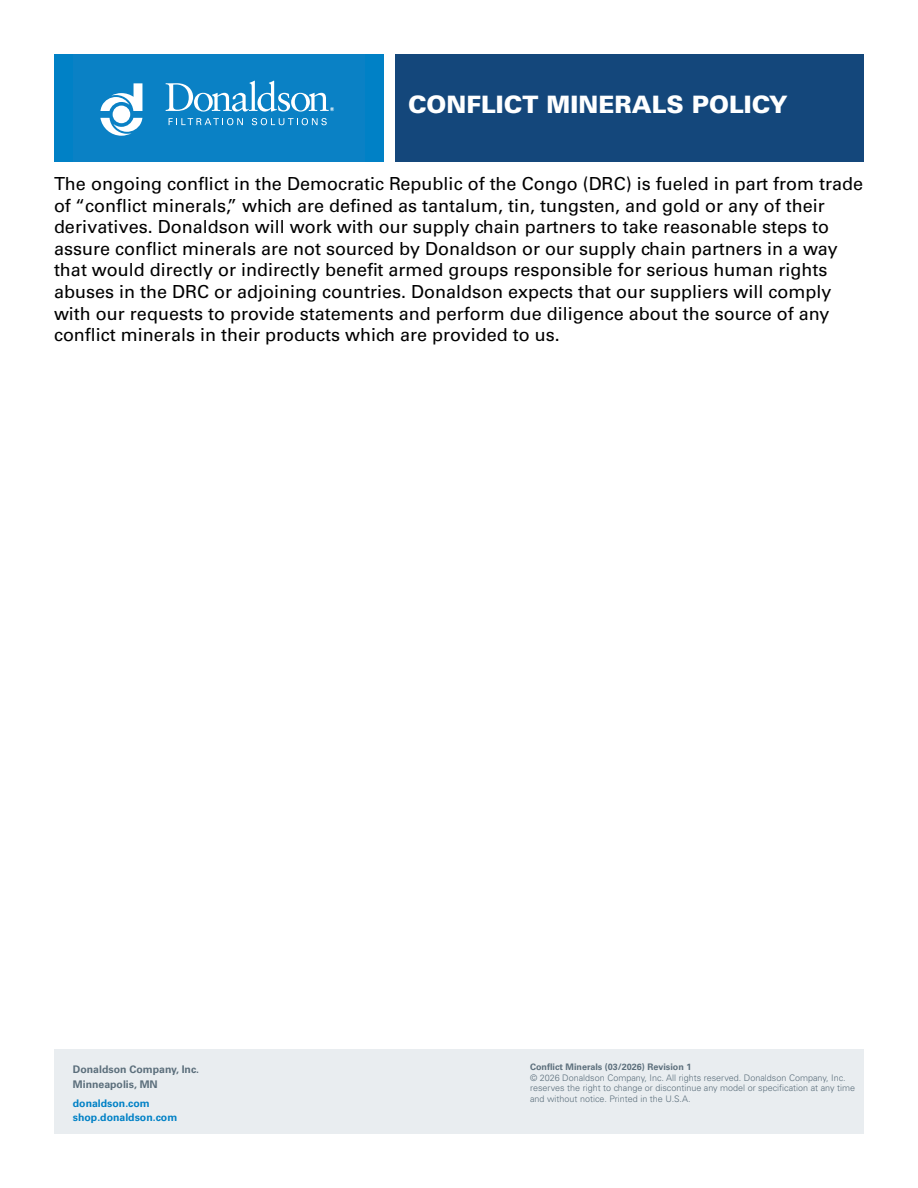
<style>
.page{position:relative;width:918px;height:1188px;background:#fff}
.page>*{position:absolute;margin:0;border:0;box-sizing:border-box;transform-origin:0 0}
.t1{font:900 24px "Univers LT Std";color:#fff}
.t2{font:18px/21.6px "Univers LT Std";color:#000}
.t3{font:700 10.5px/15px "Univers LT Std";color:#5c6f7c}
.t4{font:700 10.5px/13.5px "Univers LT Std";color:#0081c6}
.t5{font:300 9px/10.5px "Univers LT Std";color:#5c6f7c}
.t6{font:700 9px "Univers LT Std";color:#5c6f7c}
</style>
<div class="page">
<div style="left:54px;top:1050px;width:810px;height:84px;background:#e9edf0"></div>
<div style="left:396px;top:54px;width:468px;height:108px;background:#14477b"></div>
<div style="left:54px;top:54px;width:329px;height:108px;background:#0081c6"></div>
<div style="left:73px;top:54px;width:292px;height:108px;background:#0a81c5"></div>
<svg style="left:169px;top:118px;width:74px;height:7px"></svg>
<svg style="left:252px;top:118px;width:75px;height:7px"></svg>
<svg style="left:100px;top:83px;width:42px;height:53px"></svg>
<svg style="left:166px;top:81px;width:168px;height:31px"></svg>
<h1 class="t1" style="left:408px;top:90px;width:381px">CONFLICT MINERALS POLICY</h1>
<p class="t2" style="left:54px;top:173px;width:811px">The ongoing conflict in the Democratic Republic of the Congo (DRC) is fueled in part from trade of “conflict minerals,” which are defined as tantalum, tin, tungsten, and gold or any of their derivatives. Donaldson will work with our supply chain partners to take reasonable steps to assure conflict minerals are not sourced by Donaldson or our supply chain partners in a way that would directly or indirectly benefit armed groups responsible for serious human rights abuses in the DRC or adjoining countries. Donaldson expects that our suppliers will comply with our requests to provide statements and perform due diligence about the source of any conflict minerals in their products which are provided to us.</p>
<p class="t3" style="left:73px;top:1062px;width:128px">Donaldson Company, Inc.<br>Minneapolis, MN</p>
<p class="t4" style="left:73px;top:1097px;width:106px">donaldson.com shop.donaldson.com</p>
<p class="t6" style="left:530px;top:1062px;width:163px">Conflict Minerals (03/2026) Revision 1</p>
<p class="t5" style="left:530px;top:1072px;width:326px">© 2026 Donaldson Company, Inc. All rights reserved. Donaldson Company, Inc. reserves the right to change or discontinue any model or specification at any time and without notice. Printed in the U.S.A.</p>
</div>
